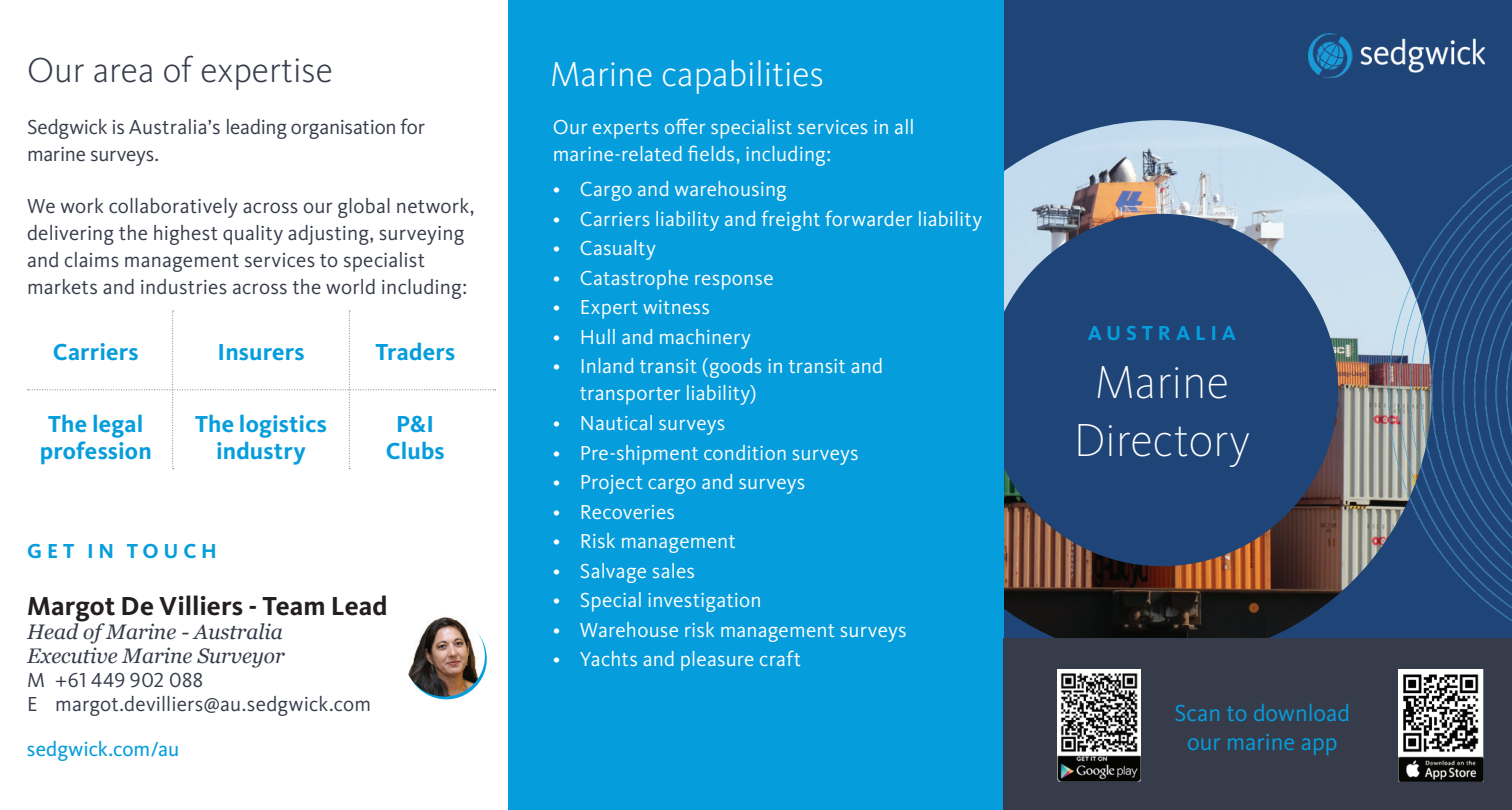
<style>
.page{position:relative;width:1512px;height:810px;background:#fff}
.page>*{position:absolute;margin:0;border:0;box-sizing:border-box;transform-origin:0 0}
.t1{font:200 48px/57.6px "Kievit OT";color:#fff;text-align:center}
.t2{font:300 36px "Kievit OT";color:#373c4b}
.t3{font:300 36px "Kievit OT";color:#fff}
.t4{font:700 27px "Kievit OT";color:#231f20}
.t5{font:700 24px/27px "Kievit OT";letter-spacing:.01em;color:#069ddc;text-align:center}
.t6{font:24px/28.8px "Kievit OT";color:#069ddc;text-align:center}
.t7{font:21px/27px "Kievit OT";letter-spacing:.005em;color:#fff}
.t8{font:21px/27px "Kievit OT";letter-spacing:.005em;color:#373c4b}
.t9{font:italic 21px/24px "Georgia";color:#373c4b}
.t10{font:700 21px "Kievit OT";letter-spacing:.225em;color:#069ddc}
.t11{font:21px "Kievit OT";color:#069ddc}
</style>
<div class="page">
<div style="left:1004px;top:0;width:508px;height:810px;background:#1f4478"></div>
<img style="left:892px;top:120px;width:540px;height:540px;border-radius:270px">
<div style="left:986px;top:214px;width:352px;height:352px;background:#1f4478;border-radius:50%"></div>
<div style="left:508px;top:0;width:496px;height:810px;background:#069ddc"></div>
<img style="left:1309px;top:33px;width:176px;height:44px">
<img style="left:1389px;top:164px;width:123px;height:458px">
<svg style="left:406px;top:618px;width:81px;height:81px"></svg>
<img style="left:404px;top:616px;width:81px;height:81px;border-radius:40px">
<svg style="left:27px;top:310px;width:469px;height:159px"></svg>
<div style="left:1004px;top:638px;width:508px;height:172px;background:#373c4b"></div>
<img style="left:1058px;top:670px;width:83px;height:111px">
<img style="left:1398px;top:670px;width:86px;height:111px">
<h2 class="t2" style="left:27px;top:49px;width:307px">Our area of expertise</h2>
<h2 class="t3" style="left:550px;top:52px;width:275px">Marine capabilities</h2>
<p class="t8" style="left:27px;top:113px;width:400px">Sedgwick is Australia’s leading organisation for marine surveys.</p>
<p class="t8" style="left:27px;top:193px;width:449px">We work collaboratively across our global network, delivering the highest quality adjusting, surveying and claims management services to specialist markets and industries across the world including:</p>
<p class="t7" style="left:553px;top:113px;width:363px">Our experts offer specialist services in all marine-related fields, including:</p>
<p class="t7" style="left:553px;top:175px;width:236px">• Cargo and warehousing</p>
<p class="t7" style="left:553px;top:205px;width:431px">• Carriers liability and freight forwarder liability</p>
<p class="t7" style="left:553px;top:235px;width:105px">• Casualty</p>
<p class="t7" style="left:553px;top:264px;width:222px">• Catastrophe response</p>
<p class="t7" style="left:553px;top:294px;width:159px">• Expert witness</p>
<p class="t7" style="left:553px;top:323px;width:200px">• Hull and machinery</p>
<p class="t7" style="left:580px;top:353px;width:305px;text-indent:-27px">• Inland transit (goods in transit and transporter liability)</p>
<p class="t7" style="left:553px;top:409px;width:174px">• Nautical surveys</p>
<p class="t7" style="left:553px;top:439px;width:308px">• Pre-shipment condition surveys</p>
<p class="t7" style="left:553px;top:468px;width:254px">• Project cargo and surveys</p>
<p class="t7" style="left:553px;top:498px;width:124px">• Recoveries</p>
<p class="t7" style="left:553px;top:527px;width:185px">• Risk management</p>
<p class="t7" style="left:553px;top:557px;width:144px">• Salvage sales</p>
<p class="t7" style="left:553px;top:587px;width:210px">• Special investigation</p>
<p class="t7" style="left:553px;top:616px;width:356px">• Warehouse risk management surveys</p>
<p class="t7" style="left:553px;top:646px;width:250px">• Yachts and pleasure craft</p>
<p class="t5" style="left:375px;top:338px;width:81px">Traders</p>
<p class="t5" style="left:53px;top:338px;width:87px">Carriers</p>
<p class="t5" style="left:217px;top:338px;width:89px">Insurers</p>
<p class="t5" style="left:40px;top:410px;width:114px">The legal profession</p>
<p class="t5" style="left:195px;top:410px;width:133px">The logistics industry</p>
<p class="t5" style="left:386px;top:410px;width:60px">P&amp;I<br>Clubs</p>
<p class="t10" style="left:27px;top:538px;width:191px">GET IN TOUCH</p>
<p class="t4" style="left:27px;top:590px;width:362px">Margot De Villiers - Team Lead</p>
<p class="t9" style="left:27px;top:619px;width:259px">Head of Marine - Australia<br>Executive Marine Surveyor</p>
<p class="t8" style="left:27px;top:668px;width:345px;line-height:24px">M +61 449 902 088<br>E margot.devilliers@au.sedgwick.com</p>
<p class="t11" style="left:27px;top:736px;width:154px">sedgwick.com/au</p>
<p class="t10" style="left:1088px;top:321px;width:150px">AUSTRALIA</p>
<h1 class="t1" style="left:1074px;top:353px;width:178px">Marine<br>Directory</h1>
<p class="t6" style="left:1175px;top:699px;width:177px">Scan to download our marine app</p>
</div>
